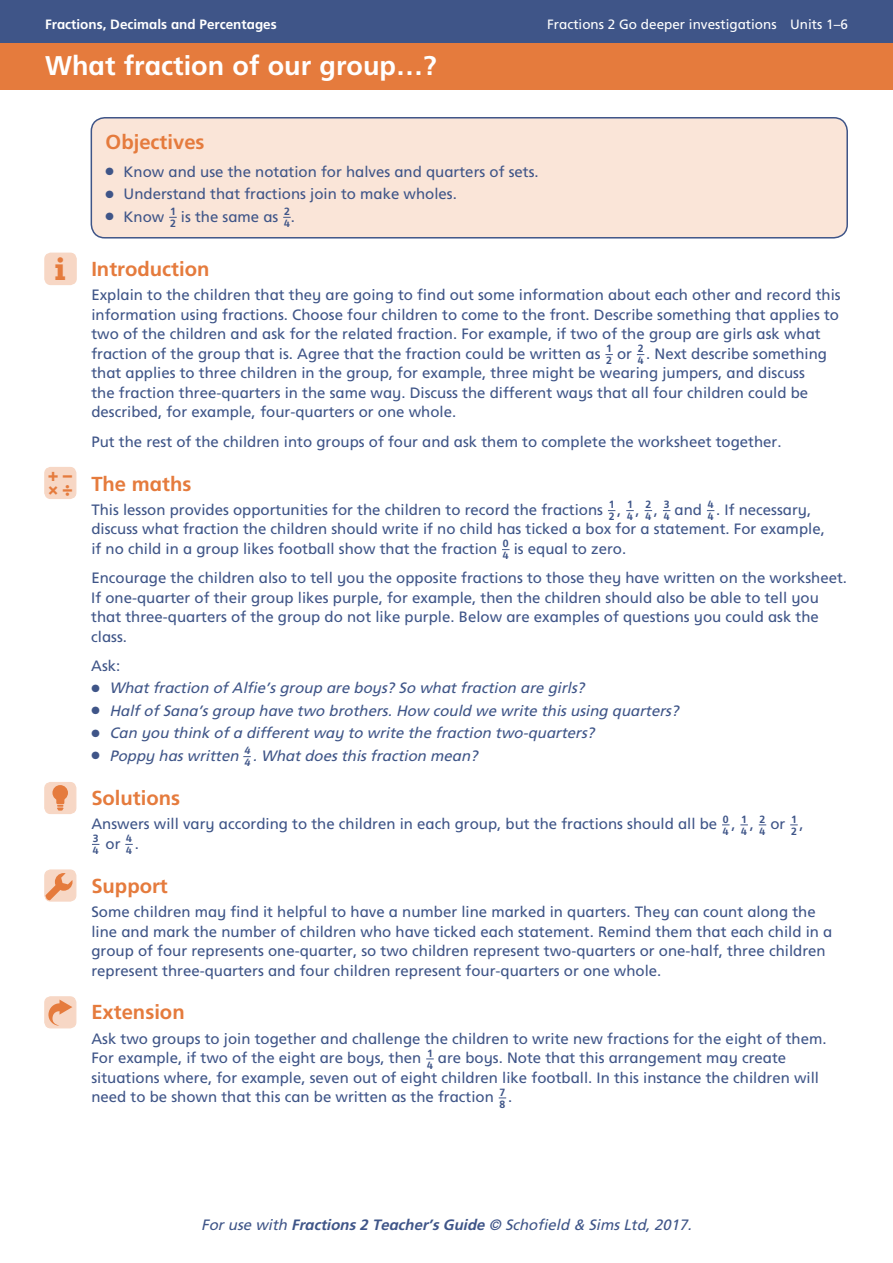
<style>
.page{position:relative;width:893px;height:1263px;background:#fff}
.page>*{position:absolute;margin:0;border:0;box-sizing:border-box;transform-origin:0 0}
.t1{font:700 33px "Rockwell Std";color:#e57b3d}
.t2{font:700 27px "Frutiger Inf";color:#fff}
.t3{font:700 20.25px "Frutiger Inf";color:#e57b3d}
.t4{font:900 18px/14.2px "Frutiger LT Std";color:#e57b3d}
.t5{font:15px/19.5px "Frutiger Inf";color:#3f5588}
.t6{font:italic 15px "Frutiger Inf";color:#3f5588}
.t7{font:13.5px "Frutiger Inf";color:#fff}
.t8{font:700 13.5px "Frutiger Inf";color:#fff}
.t9{font:700 10.5px "Infrutiger";color:#3f5588}
.t10{font:700 10.5px "Frutiger Inf";color:#3f5588}
.s1{font-weight:400;font-size:15px}
.s2{font-family:"Frutiger Inf";font-weight:400;font-size:15px}
.s3{font-weight:700}
</style>
<div class="page">
<div style="left:0;top:38px;width:893px;height:52px;background:#e57b3d"></div>
<div style="left:0;top:0;width:893px;height:43px;background:#3f5588"></div>
<div style="left:91px;top:118px;width:756px;height:120px;background:#fae5d8;border-radius:14px"></div>
<div style="left:91px;top:117px;width:757px;height:122px;border:2px solid #3f5588;border-radius:14px"></div>
<div style="left:45px;top:253px;width:31px;height:31px;background:#f7d7c5;border-radius:6px"></div>
<div style="left:44px;top:253px;width:33px;height:32px;border:2px solid #f7d7c5;border-radius:6px"></div>
<div style="left:45px;top:467px;width:31px;height:31px;background:#f7d7c5;border-radius:6px"></div>
<div style="left:44px;top:467px;width:32px;height:32px;border:1px solid #f7d7c5;border-radius:6px"></div>
<div style="left:45px;top:782px;width:31px;height:31px;background:#f7d7c5;border-radius:6px"></div>
<div style="left:44px;top:782px;width:32px;height:32px;border:1px solid #f7d7c5;border-radius:6px"></div>
<div style="left:52px;top:785px;width:16px;height:16px;background:#e57b3d;border-radius:50%"></div>
<div style="left:56px;top:796px;width:8px;height:8px;background:#e57b3d;border-radius:2px"></div>
<svg style="left:58px;top:805px;width:5px;height:6px"></svg>
<div style="left:45px;top:870px;width:31px;height:31px;background:#f7d7c5;border-radius:6px"></div>
<svg style="left:46px;top:873px;width:27px;height:27px"></svg>
<div style="left:44px;top:869px;width:32px;height:33px;border:1px solid #f7d7c5;border-radius:6px"></div>
<div style="left:45px;top:997px;width:31px;height:31px;background:#f7d7c5;border-radius:6px"></div>
<div style="left:44px;top:996px;width:32px;height:32px;border:1px solid #f7d7c5;border-radius:6px"></div>
<svg style="left:48px;top:999px;width:24px;height:27px"></svg>
<p class="t8" style="left:45px;top:16px;width:233px">Fractions, Decimals and Percentages</p>
<p class="t7" style="left:547px;top:16px;width:302px">Fractions 2 Go deeper investigations Units 1–6</p>
<h2 class="t2" style="left:45px;top:50px;width:393px">What fraction of our group…?</h2>
<h1 class="t1" style="left:54px;top:249px;width:13px">i</h1>
<p class="t4" style="left:48px;top:467px;width:27px">+− ×÷</p>
<h3 class="t3" style="left:106px;top:130px;width:101px">Objectives</h3>
<p class="t5" style="left:106px;top:162px;width:435px">● Know and use the notation for halves and quarters of sets.</p>
<p class="t5" style="left:106px;top:184px;width:353px">● Understand that fractions join to make wholes.</p>
<p class="t5" style="left:106px;top:207px;width:72px">● Know <sup>1</sup></p>
<p class="t5" style="left:170px;top:207px;width:121px"><sub>2</sub> is the same as <sup>2</sup></p>
<p class="t9" style="left:284px;top:217px;width:12px">4<sup>.</sup></p>
<h3 class="t3" style="left:91px;top:257px;width:120px">Introduction</h3>
<p class="t5" style="left:91px;top:285px;width:751px">Explain to the children that they are going to find out some information about each other and record this information using fractions. Choose four children to come to the front. Describe something that applies to two of the children and ask for the related fraction. For example, if two of the group are girls ask what fraction of the group that is. Agree that the fraction could be written as <sup>1</sup></p>
<p class="t10" style="left:606px;top:348px;width:39px">2 <span class="s1">or</span> 2</p>
<p class="t5" style="left:91px;top:344px;width:737px;text-indent:546px"><sub>4</sub> . Next describe something that applies to three children in the group, for example, three might be wearing jumpers, and discuss the fraction three-quarters in the same way. Discuss the different ways that all four children could be described, for example, four-quarters or one whole.</p>
<p class="t5" style="left:91px;top:432px;width:692px">Put the rest of the children into groups of four and ask them to complete the worksheet together.</p>
<h3 class="t3" style="left:91px;top:472px;width:102px">The maths</h3>
<p class="t5" style="left:91px;top:500px;width:525px">This lesson provides opportunities for the children to record the fractions <sup>1</sup></p>
<p class="t9" style="left:627px;top:510px;width:26px">4 <sup>,</sup> <sup>2</sup></p>
<p class="t9" style="left:645px;top:510px;width:26px">4 <sup>,</sup> <sup>3</sup></p>
<p class="t10" style="left:609px;top:504px;width:26px">2 <span class="s1">,</span> 1</p>
<p class="t5" style="left:664px;top:500px;width:51px"><sub>4</sub> and <sup>4</sup></p>
<p class="t5" style="left:91px;top:500px;width:735px;text-indent:616px"><sub>4</sub> . If necessary, discuss what fraction the children should write if no child has ticked a box for a statement. For example, if no child in a group likes football show that the fraction <sup>0</sup></p>
<p class="t5" style="left:91px;top:534px;width:757px;line-height:29.2px;text-indent:412px"><sub>4</sub> is equal to zero.<br>Encourage the children also to tell you the opposite fractions to those they have written on the worksheet.</p>
<p class="t5" style="left:91px;top:588px;width:729px;text-align:justify">If one-quarter of their group likes purple, for example, then the children should also be able to tell you that three-quarters of the group do not like purple. Below are examples of questions you could ask the class.</p>
<p class="t5" style="left:91px;top:656px;width:31px">Ask:</p>
<p class="t6" style="left:91px;top:679px;width:498px">● What fraction of Alfie’s group are boys? So what fraction are girls?</p>
<p class="t6" style="left:91px;top:702px;width:592px">● Half of Sana’s group have two brothers. How could we write this using quarters?</p>
<p class="t6" style="left:91px;top:724px;width:508px">● Can you think of a different way to write the fraction two-quarters?</p>
<p class="t6" style="left:91px;top:747px;width:163px">● Poppy has written <sup>4</sup></p>
<p class="t6" style="left:244px;top:747px;width:239px"><sub>4</sub> . What does this fraction mean?</p>
<h3 class="t3" style="left:91px;top:786px;width:90px">Solutions</h3>
<p class="t5" style="left:91px;top:814px;width:639px">Answers will vary according to the children in each group, but the fractions should all be <sup>0</sup></p>
<p class="t9" style="left:741px;top:825px;width:26px">4 <sup>,</sup> <sup>2</sup></p>
<p class="t9" style="left:723px;top:825px;width:26px">4 <sup>,</sup> <sup>1</sup></p>
<p class="t5" style="left:760px;top:814px;width:39px"><sub>4</sub> or <sup>1</sup></p>
<p class="t10" style="left:791px;top:825px;width:14px">2 <sup>,</sup></p>
<p class="t10" style="left:93px;top:832px;width:7px">3</p>
<p class="t9" style="left:93px;top:838px;width:41px">4 <span class="s2">or</span> 4</p>
<p class="t9" style="left:126px;top:844px;width:14px">4 <sup>.</sup></p>
<h3 class="t3" style="left:91px;top:874px;width:78px">Support</h3>
<p class="t5" style="left:91px;top:902px;width:742px">Some children may find it helpful to have a number line marked in quarters. They can count along the line and mark the number of children who have ticked each statement. Remind them that each child in a group of four represents one-quarter, so two children represent two-quarters or one-half, three children represent three-quarters and four children represent four-quarters or one whole.</p>
<h3 class="t3" style="left:91px;top:1000px;width:95px">Extension</h3>
<p class="t5" style="left:91px;top:1029px;width:737px">Ask two groups to join together and challenge the children to write new fractions for the eight of them.<br>For example, if two of the eight are boys, then <sup>1</sup></p>
<p class="t5" style="left:91px;top:1048px;width:729px;text-indent:336px"><sub>4</sub> are boys. Note that this arrangement may create situations where, for example, seven out of eight children like football. In this instance the children will need to be shown that this can be written as the fraction <sup>7</sup></p>
<p class="t10" style="left:500px;top:1098px;width:14px">8 <sup>.</sup></p>
<p class="t6" style="left:201px;top:1215px;width:496px">Foruse with <span class="s3">Fractions2 Teacher’sGuide</span> © Schofield &amp; SimsLtd,2017.</p>
</div>
